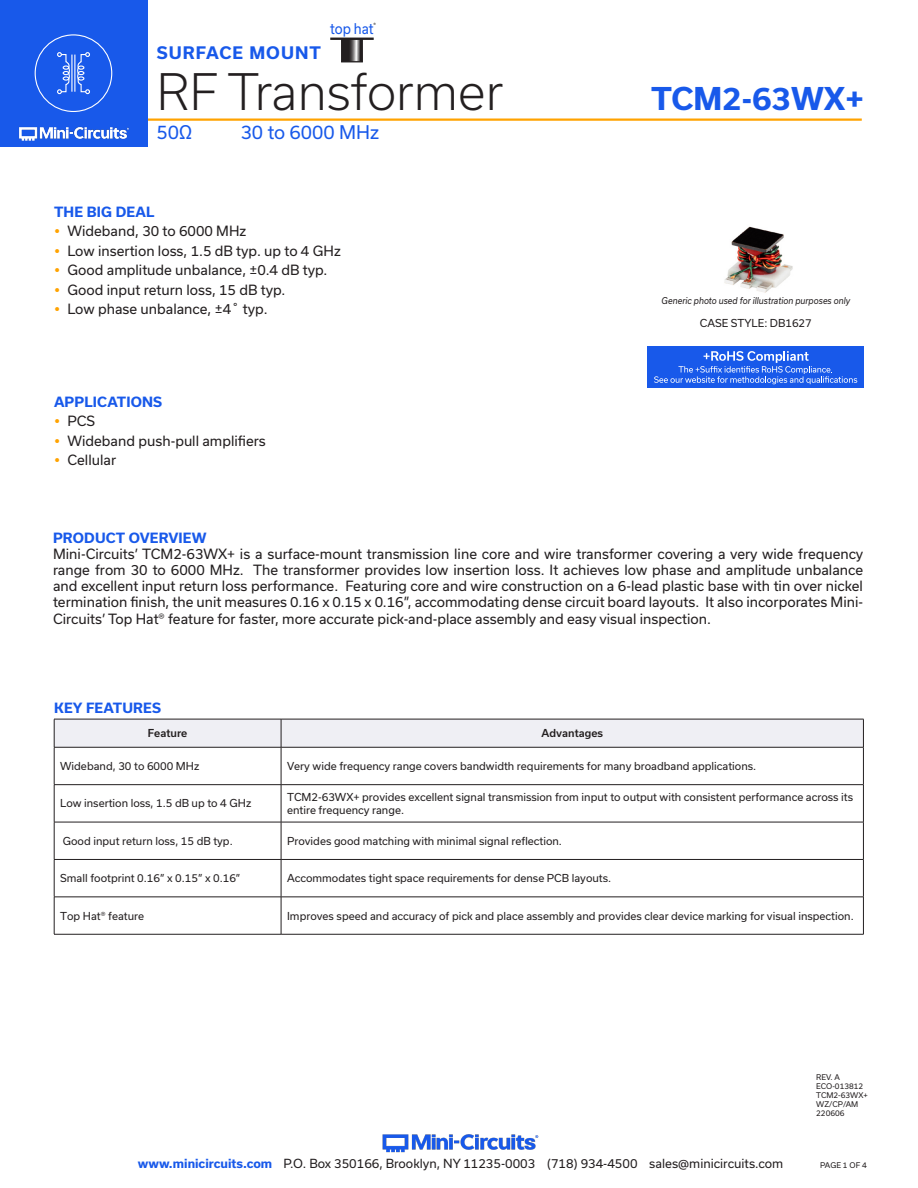
<style>
.page{position:relative;width:918px;height:1188px;background:#fff}
.page>*{position:absolute;margin:0;border:0;box-sizing:border-box;transform-origin:0 0}
.t1{font:300 48px "Usual";color:#231f20}
.t2{font:700 30px "Usual";color:#1859ea}
.t3{font:18px "Usual";color:#1859ea}
.t4{font:700 16.5px "Usual";letter-spacing:.065em;color:#1859ea}
.t5{font:14.1px "Usual";color:#1859ea;scale:.91 1}
.Regular_Copy{font:13.5px/16.2px "Usual";color:#231f20;text-align:justify}
.Blue_Headers{font:700 13.5px "Usual";letter-spacing:.015em;color:#1859ea}
.t6{font:12px "Usual";color:#231f20}
.Table_Body_Left_Just{font:10.5px/12.6px "Usual";color:#231f20}
.Table_Header_Center{font:500 10.5px "Usual";color:#231f20}
.t7{font:italic 9px "Usual";color:#231f20;scale:.9 1}
.Revision{font:7.5px "Usual";color:#231f20}
.t8{font:5.4px "Usual";color:#000}
.s1{font-weight:700;color:#1859ea}
</style>
<div class="page">
<hr style="left:129px;top:118px;width:733px;height:3px;background:#ffa300">
<div style="left:0;top:0;width:147px;height:147px;background:#1859ea"></div>
<hr style="left:917px;top:0;width:1px;height:147px;background:#1859ea">
<img style="left:19px;top:126px;width:110px;height:15px">
<div style="left:35px;top:34px;width:77px;height:78px;border:1px solid #fff;border-radius:50%"></div>
<svg style="left:57px;top:52px;width:13px;height:42px"></svg>
<svg style="left:77px;top:52px;width:13px;height:42px"></svg>
<hr style="left:71px;top:55px;width:1px;height:37px;background:#fff">
<hr style="left:74px;top:55px;width:1px;height:37px;background:#fff">
<img style="left:382px;top:1134px;width:157px;height:19px">
<svg style="left:343px;top:40px;width:18px;height:20px"></svg>
<div style="left:341px;top:38px;width:22px;height:24px;border:1px solid #231f20"></div>
<hr style="left:330px;top:38px;width:44px;height:2px;background:#231f20">
<svg style="left:54px;top:719px;width:810px;height:28px"></svg>
<hr style="left:54px;top:747px;width:1px;height:37px;background:#231f20">
<hr style="left:281px;top:747px;width:1px;height:37px;background:#231f20">
<hr style="left:863px;top:747px;width:1px;height:37px;background:#231f20">
<hr style="left:54px;top:785px;width:1px;height:37px;background:#231f20">
<hr style="left:281px;top:785px;width:1px;height:37px;background:#231f20">
<hr style="left:863px;top:785px;width:1px;height:37px;background:#231f20">
<hr style="left:54px;top:822px;width:1px;height:37px;background:#231f20">
<hr style="left:281px;top:822px;width:1px;height:37px;background:#231f20">
<hr style="left:863px;top:822px;width:1px;height:37px;background:#231f20">
<hr style="left:54px;top:860px;width:1px;height:37px;background:#231f20">
<hr style="left:281px;top:860px;width:1px;height:37px;background:#231f20">
<hr style="left:863px;top:860px;width:1px;height:37px;background:#231f20">
<hr style="left:54px;top:897px;width:1px;height:37px;background:#231f20">
<hr style="left:281px;top:897px;width:1px;height:37px;background:#231f20">
<hr style="left:863px;top:897px;width:1px;height:37px;background:#231f20">
<hr style="left:54px;top:747px;width:227px;height:1px;background:#231f20">
<hr style="left:281px;top:747px;width:583px;height:1px;background:#231f20">
<hr style="left:54px;top:784px;width:227px;height:1px;background:#231f20">
<hr style="left:281px;top:784px;width:583px;height:1px;background:#231f20">
<hr style="left:54px;top:822px;width:227px;height:1px;background:#231f20">
<hr style="left:281px;top:822px;width:583px;height:1px;background:#231f20">
<hr style="left:54px;top:859px;width:227px;height:1px;background:#231f20">
<hr style="left:281px;top:859px;width:583px;height:1px;background:#231f20">
<hr style="left:54px;top:897px;width:227px;height:1px;background:#231f20">
<hr style="left:281px;top:897px;width:583px;height:1px;background:#231f20">
<hr style="left:54px;top:934px;width:227px;height:1px;background:#231f20">
<hr style="left:281px;top:934px;width:583px;height:1px;background:#231f20">
<img style="left:724px;top:226px;width:69px;height:67px">
<div style="left:648px;top:346px;width:216px;height:42px;background:#1859ea"></div>
<svg style="left:654px;top:351px;width:203px;height:33px"></svg>
<p class="t4" style="left:157px;top:43px;width:166px">SURFACE MOUNT</p>
<p class="t5" style="left:330px;top:21px;width:49px">top hat</p>
<p class="t8" style="left:373px;top:22px;width:4px">®</p>
<h1 class="t1" style="left:157px;top:64px;width:348px">RF Transformer</h1>
<h3 class="t3" style="left:157px;top:121px;width:37px">50Ω</h3>
<h3 class="t3" style="left:241px;top:121px;width:140px">30 to 6000 MHz</h3>
<p class="Blue_Headers" style="left:54px;top:204px;width:102px">THE BIG DEAL</p>
<p class="Regular_Copy" style="left:68px;top:223px;width:180px">Wideband, 30 to 6000 MHz</p>
<p class="Regular_Copy" style="left:68px;top:242px;width:275px">Low insertion loss, 1.5 dB typ. up to 4 GHz</p>
<p class="Regular_Copy" style="left:68px;top:262px;width:261px">Good amplitude unbalance, ±0.4 dB typ.</p>
<p class="Regular_Copy" style="left:68px;top:281px;width:219px">Good input return loss, 15 dB typ.</p>
<p class="Regular_Copy" style="left:68px;top:301px;width:202px">Low phase unbalance, ±4˚ typ.</p>
<p class="Blue_Headers" style="left:54px;top:394px;width:110px">APPLICATIONS</p>
<p class="Regular_Copy" style="left:68px;top:413px;width:29px">PCS</p>
<p class="Regular_Copy" style="left:68px;top:432px;width:200px">Wideband push-pull amplifiers</p>
<p class="Regular_Copy" style="left:68px;top:452px;width:50px">Cellular</p>
<h2 class="t2" style="left:651px;top:81px;width:214px">TCM2-63WX+</h2>
<p class="t7" style="left:662px;top:295px;width:211px">Generic photo used for illustration purposes only</p>
<p class="Table_Body_Left_Just" style="left:700px;top:317px;width:113px">CASE STYLE: DB1627</p>
<p class="Blue_Headers" style="left:53px;top:530px;width:155px">PRODUCT OVERVIEW</p>
<p class="Regular_Copy" style="left:53px;top:546px;width:812px">Mini-Circuits’ TCM2-63WX+ is a surface-mount transmission line core and wire transformer covering a very wide frequency range from 30 to 6000 MHz. The transformer provides low insertion loss. It achieves low phase and amplitude unbalance and excellent input return loss performance. Featuring core and wire construction on a 6-lead plastic base with tin over nickel termination finish, the unit measures 0.16 x 0.15 x 0.16”, accommodating dense circuit board layouts. It also incorporates Mini-Circuits’ Top Hat® feature for faster, more accurate pick-and-place assembly and easy visual inspection.</p>
<p class="Blue_Headers" style="left:54px;top:701px;width:108px">KEY FEATURES</p>
<p class="Table_Header_Center" style="left:148px;top:727px;width:41px">Feature</p>
<p class="Table_Header_Center" style="left:541px;top:727px;width:63px">Advantages</p>
<p class="Table_Body_Left_Just" style="left:60px;top:760px;width:141px">Wideband, 30 to 6000 MHz</p>
<p class="Table_Body_Left_Just" style="left:287px;top:760px;width:471px">Very wide frequency range covers bandwidth requirements for many broadband applications.</p>
<p class="Table_Body_Left_Just" style="left:60px;top:797px;width:193px">Low insertion loss, 1.5 dB up to 4 GHz</p>
<p class="Table_Body_Left_Just" style="left:287px;top:791px;width:568px">TCM2-63WX+ provides excellent signal transmission from input to output with consistent performance across its entire frequency range.</p>
<p class="Table_Body_Left_Just" style="left:63px;top:834px;width:171px">Good input return loss, 15 dB typ.</p>
<p class="Table_Body_Left_Just" style="left:287px;top:834px;width:276px">Provides good matching with minimal signal reflection.</p>
<p class="Table_Body_Left_Just" style="left:60px;top:872px;width:182px">Small footprint 0.16” x 0.15” x 0.16”</p>
<p class="Table_Body_Left_Just" style="left:287px;top:872px;width:326px">Accommodates tight space requirements for dense PCB layouts.</p>
<p class="Table_Body_Left_Just" style="left:60px;top:909px;width:86px">Top Hat® feature</p>
<p class="Table_Body_Left_Just" style="left:287px;top:909px;width:568px">Improves speed and accuracy of pick and place assembly and provides clear device marking for visual inspection.</p>
<p class="Revision" style="left:816px;top:1073px;width:25px">REV. A</p>
<p class="Revision" style="left:816px;top:1082px;width:48px">ECO-013812</p>
<p class="Revision" style="left:816px;top:1091px;width:53px">TCM2-63WX+</p>
<p class="Revision" style="left:816px;top:1100px;width:44px">WZ/CP/AM</p>
<p class="Revision" style="left:816px;top:1109px;width:30px">220606</p>
<p class="t6" style="left:138px;top:1157px;width:647px"><span class="s1">www.minicircuits.com</span> P.O. Box 350166, Brooklyn, NY 11235-0003 (718) 934-4500 sales@minicircuits.com</p>
<p class="Revision" style="left:820px;top:1161px;width:48px">PAGE 1 OF 4</p>
</div>
